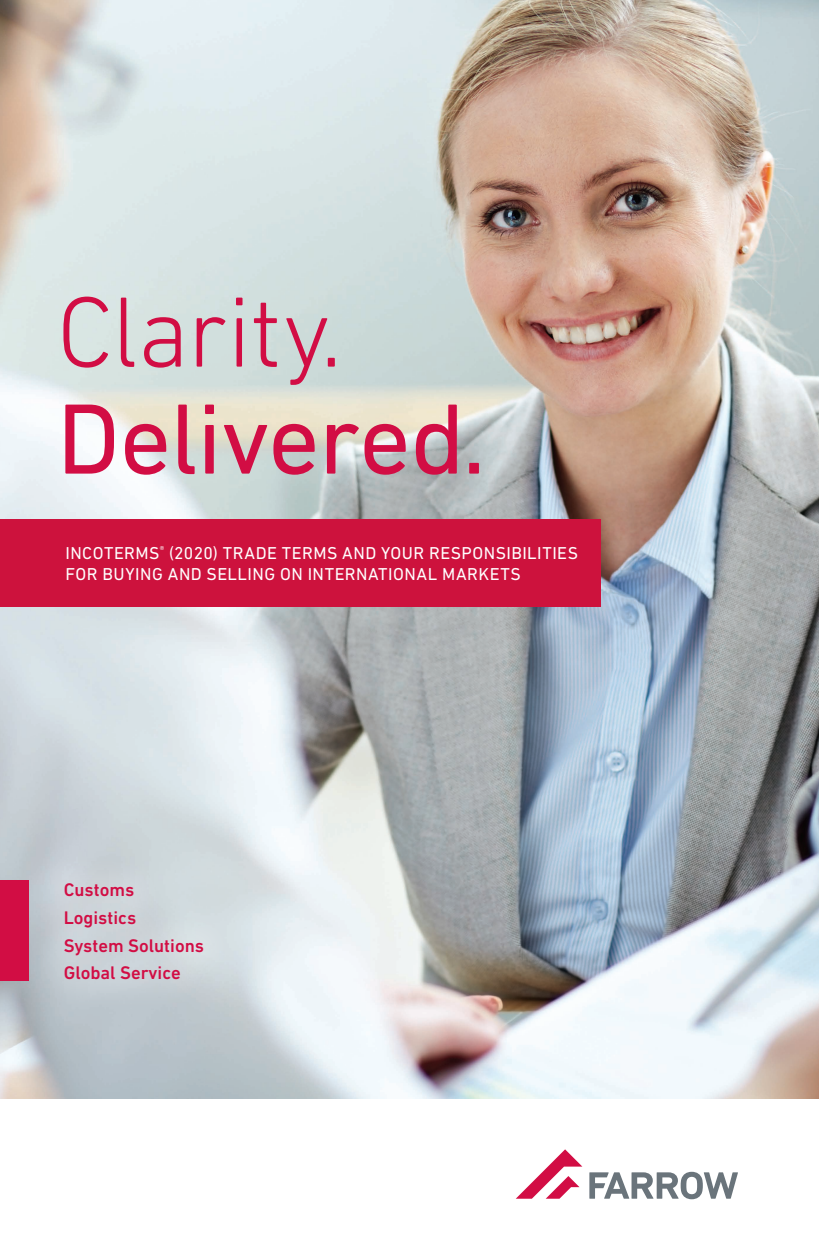
<style>
.page{position:relative;width:819px;height:1260px;background:#fff}
.page>*{position:absolute;margin:0;border:0;box-sizing:border-box;transform-origin:0 0}
.t1{font:101.5px "DIN Next LT Pro";letter-spacing:-.01em;color:#d20d44}
.t2{font:300 101.5px "DIN Next LT Pro";letter-spacing:-.01em;color:#d20d44}
.t3{font:500 18.55px/27.8px "DIN Next LT Pro";color:#d20d44}
.t4{font:17.5px/21px "DIN Next LT Pro";letter-spacing:.025em;color:#fff}
</style>
<div class="page">
<img style="left:0;top:0;width:819px;height:1098px">
<div style="left:0;top:519px;width:601px;height:87px;background:#cd123d"></div>
<div style="left:32px;top:851px;width:204px;height:162px;background:#fff;opacity:.2"></div>
<div style="left:0;top:880px;width:29px;height:100px;background:#d20d44"></div>
<svg style="left:516px;top:1149px;width:66px;height:50px"></svg>
<svg style="left:589px;top:1172px;width:149px;height:27px"></svg>
<h1 class="t2" style="left:57px;top:274px;width:287px">Clarity.</h1>
<h1 class="t1" style="left:57px;top:381px;width:431px">Delivered.</h1>
<p class="t4" style="left:66px;top:542px;width:514px">INCOTERMS<sup>®</sup> (2020) TRADE TERMS AND YOUR RESPONSIBILITIES<br>FOR BUYING AND SELLING ON INTERNATIONAL MARKETS</p>
<p class="t3" style="left:64px;top:876px;width:142px">Customs<br>Logistics<br>System Solutions<br>Global Service</p>
</div>
